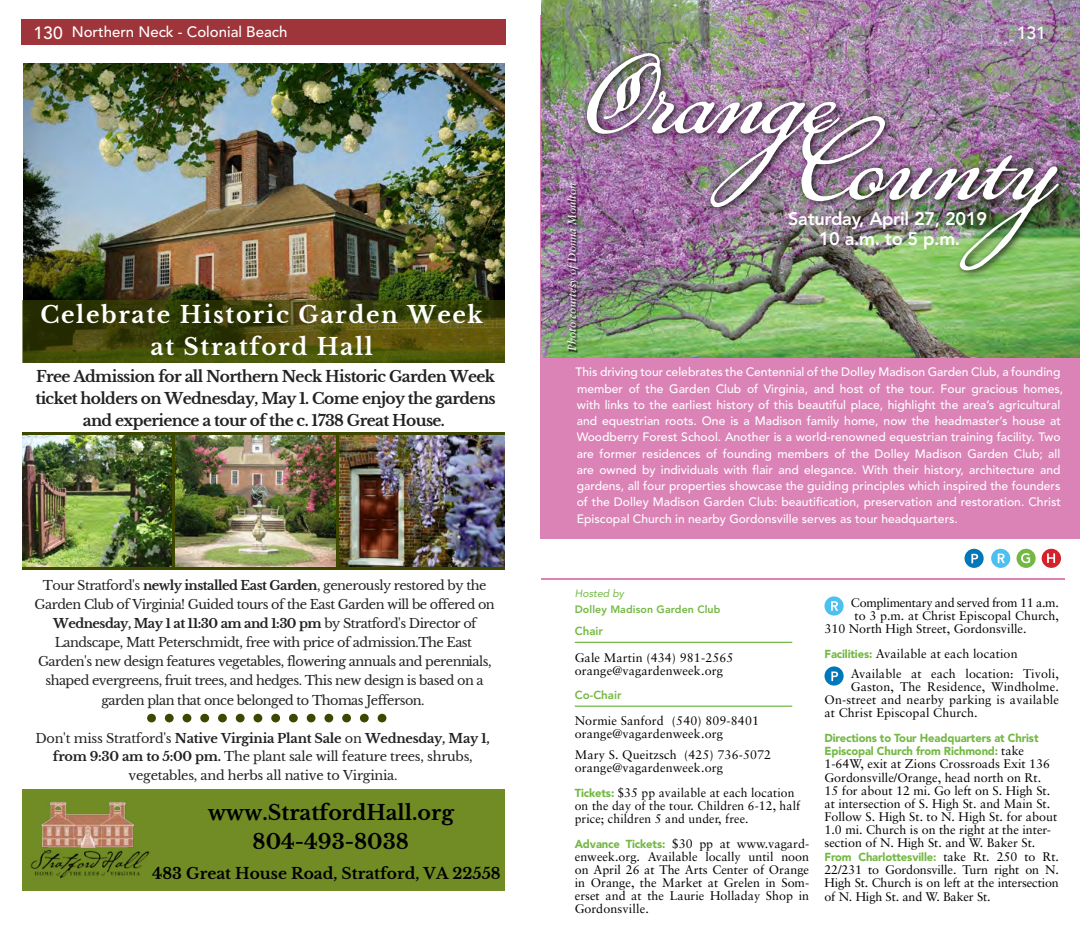
<style>
.page{position:relative;width:1080px;height:945px;background:#fff}
.page>*{position:absolute;margin:0;border:0;box-sizing:border-box;transform-origin:0 0}
.t1{font:119px "Daisy Lau";color:#fff;scale:.94 1}
.t2{font:700 23.12px/31.6px "Libre Baskerville";letter-spacing:.07em;color:#fff;text-align:center}
.t3{font:700 20.5px/28.8px "Libre Baskerville";color:#000;text-align:center}
.t4{font:800 18.12px/20px "Avenir";letter-spacing:-.015em;color:#fff;text-align:center}
.t5{font:500 17.5px "Avenir";color:#fff}
.t6{font:700 15.38px/22px "Libre Baskerville";letter-spacing:-.04em;color:#222;text-align:center}
.t7{font:700 15.38px "Libre Baskerville";color:#000}
.t8{font:500 15px "Avenir";color:#fff}
.t9{font:12.88px/19.1px "Libre Baskerville";letter-spacing:-.04em;color:#222;text-align:center}
.t10{font:12.88px/18.2px "Libre Baskerville";letter-spacing:-.02em;color:#222;text-align:center}
.t11{font:12.5px/13.1px "Sabon";color:#000}
.t12{font:12.5px "Sabon";letter-spacing:-.02em;color:#000}
.t13{font:500 12.12px/16.2px "Avenir";color:#fff}
.t14{font:900 11.5px/13.1px "Avenir";letter-spacing:-.01em;color:#74b844}
.t15{font:800 11.5px "Avenir";color:#74b844}
.t16{font:italic 11.25px "Sabon";color:#fff}
.t17{font:800 10.62px "Avenir";letter-spacing:.01em;color:#74b844}
.t18{font:italic 10.62px "Avenir";color:#74b844}
.s1{font-size:17.5px}
.s2{font-weight:700}
.s3{font-family:"Avenir";font-weight:900;font-size:11.5px;color:#74b844}
.s4{font-family:"Sabon";font-weight:400;font-size:12.5px;color:#000}
</style>
<div class="page">
<hr style="left:575px;top:642px;width:217px;height:1px;background:#74b844">
<hr style="left:575px;top:706px;width:217px;height:1px;background:#74b844">
<svg style="left:824px;top:596px;width:20px;height:20px"></svg>
<svg style="left:831px;top:601px;width:7px;height:10px"></svg>
<svg style="left:824px;top:666px;width:20px;height:20px"></svg>
<svg style="left:831px;top:672px;width:7px;height:9px"></svg>
<div style="left:541px;top:16px;width:539px;height:523px;background:#db82b6"></div>
<hr style="left:541px;top:578px;width:523px;height:2px;background:#db82b6">
<img style="left:541px;top:0;width:539px;height:357px">
<div style="left:582px;top:48px;width:485px;height:231px;background:#000;opacity:.85"></div>
<div style="left:1042px;top:549px;width:19px;height:19px;background:#d3222a;border-radius:50%"></div>
<svg style="left:1047px;top:553px;width:8px;height:10px"></svg>
<div style="left:1017px;top:549px;width:19px;height:19px;background:#74b844;border-radius:50%"></div>
<svg style="left:1021px;top:553px;width:9px;height:10px"></svg>
<div style="left:965px;top:549px;width:19px;height:19px;background:#0077b9;border-radius:50%"></div>
<svg style="left:971px;top:554px;width:7px;height:9px"></svg>
<svg style="left:991px;top:549px;width:19px;height:19px"></svg>
<svg style="left:998px;top:554px;width:7px;height:9px"></svg>
<div style="left:22px;top:19px;width:484px;height:26px;background:#9e353a"></div>
<div style="left:22px;top:790px;width:483px;height:101px;background:#718b25"></div>
<img style="left:30px;top:801px;width:120px;height:78px">
<img style="left:23px;top:64px;width:482px;height:236px">
<svg style="left:22px;top:300px;width:483px;height:63px;background:#43480b"></svg>
<img style="left:22px;top:435px;width:314px;height:132px">
<img style="left:339px;top:435px;width:166px;height:132px">
<div style="left:236px;top:714px;width:9px;height:8px;background:#3d4700;border-radius:50%"></div>
<div style="left:254px;top:714px;width:8px;height:8px;background:#3d4700;border-radius:50%"></div>
<div style="left:218px;top:714px;width:9px;height:8px;background:#3d4700;border-radius:50%"></div>
<div style="left:289px;top:714px;width:9px;height:8px;background:#3d4700;border-radius:50%"></div>
<svg style="left:147px;top:714px;width:9px;height:8px"></svg>
<div style="left:307px;top:714px;width:9px;height:8px;background:#3d4700;border-radius:50%"></div>
<div style="left:165px;top:714px;width:9px;height:8px;background:#3d4700;border-radius:50%"></div>
<div style="left:183px;top:714px;width:8px;height:8px;background:#3d4700;border-radius:50%"></div>
<div style="left:200px;top:714px;width:9px;height:8px;background:#3d4700;border-radius:50%"></div>
<div style="left:271px;top:714px;width:9px;height:8px;background:#3d4700;border-radius:50%"></div>
<div style="left:342px;top:714px;width:9px;height:8px;background:#3d4700;border-radius:50%"></div>
<div style="left:360px;top:714px;width:9px;height:8px;background:#3d4700;border-radius:50%"></div>
<div style="left:324px;top:714px;width:9px;height:8px;background:#3d4700;border-radius:50%"></div>
<div style="left:378px;top:714px;width:8px;height:8px;background:#3d4700;border-radius:50%"></div>
<hr style="left:22px;top:432px;width:483px;height:3px;background:#3d4700">
<hr style="left:22px;top:567px;width:483px;height:3px;background:#3d4700">
<hr style="left:172px;top:435px;width:3px;height:132px;background:#3d4700">
<hr style="left:336px;top:435px;width:3px;height:132px;background:#3d4700">
<div style="left:567px;top:183px;width:13px;height:170px;background:#000;opacity:.95"></div>
<p class="t8" style="left:34px;top:23px;width:255px"><span class="s1">130</span> Northern Neck - Colonial Beach</p>
<h2 class="t2" style="left:40px;top:299px;width:444px">Celebrate Historic Garden Week at Stratford Hall</h2>
<p class="t6" style="left:35px;top:366px;width:462px">Free Admission for all Northern Neck Historic Garden Week ticket holders on Wednesday, May 1. Come enjoy the gardens and experience a tour of the c. 1738 Great House.</p>
<p class="t9" style="left:35px;top:576px;width:462px">Tour Stratford's <span class="s2">newly installed East Garden</span>, generously restored by the Garden Club of Virginia! Guided tours of the East Garden will be offered on <span class="s2">Wednesday, May 1 at 11:30 am and 1:30 pm</span> by Stratford's Director of Landscape, Matt Peterschmidt, free with price of admission.The East Garden's new design features vegetables, flowering annuals and perennials, shaped evergreens, fruit trees, and hedges. This new design is based on a garden plan that once belonged to Thomas Jefferson.</p>
<p class="t10" style="left:36px;top:729px;width:456px">Don't miss Stratford's <span class="s2">Native Virginia Plant Sale</span> on <span class="s2">Wednesday, May 1, from 9:30 am to 5:00 pm.</span> The plant sale will feature trees, shrubs, vegetables, and herbs all native to Virginia.</p>
<h3 class="t3" style="left:208px;top:799px;width:248px">www.StratfordHall.org<br>804-493-8038</h3>
<p class="t7" style="left:152px;top:864px;width:350px">483 Great House Road, Stratford, VA 22558</p>
<p class="t16" style="left:565px;top:351px;width:170px;rotate:-90deg">Photo courtesy of Donna Moulton</p>
<h3 class="t5" style="left:1017px;top:23px;width:31px">131</h3>
<h1 class="t1" style="left:584px;top:23px;width:272px">Orange</h1>
<h1 class="t1" style="left:793px;top:89px;width:283px">County</h1>
<h3 class="t4" style="left:788px;top:209px;width:201px">Saturday, April 27, 2019<br>10 a.m. to 5 p.m.</h3>
<p class="t13" style="left:576px;top:364px;width:489px">This driving tour celebrates the Centennial of the Dolley Madison Garden Club, a founding member of the Garden Club of Virginia, and host of the tour. Four gracious homes, with links to the earliest history of this beautiful place, highlight the area’s agricultural and equestrian roots. One is a Madison family home, now the headmaster’s house at Woodberry Forest School. Another is a world-renowned equestrian training facility. Two are former residences of founding members of the Dolley Madison Garden Club; all are owned by individuals with flair and elegance. With their history, architecture and gardens, all four properties showcase the guiding principles which inspired the founders of the Dolley Madison Garden Club: beautification, preservation and restoration. Christ Episcopal Church in nearby Gordonsville serves as tour headquarters.</p>
<p class="t18" style="left:575px;top:587px;width:51px">Hosted by</p>
<p class="t17" style="left:575px;top:603px;width:147px">Dolley Madison Garden Club</p>
<p class="t15" style="left:575px;top:625px;width:30px">Chair</p>
<p class="t11" style="left:575px;top:650px;width:160px">Gale Martin (434) 981-2565 orange@vagardenweek.org</p>
<p class="t15" style="left:575px;top:689px;width:48px">Co-Chair</p>
<p class="t11" style="left:575px;top:714px;width:186px">Normie Sanford (540) 809-8401 orange@vagardenweek.org</p>
<p class="t11" style="left:575px;top:748px;width:198px">Mary S. Queitzsch (425) 736-5072 orange@vagardenweek.org</p>
<p class="t11" style="left:575px;top:786px;width:227px"><span class="s3">Tickets:</span> $35 pp available at each location on the day of the tour. Children 6-12, half price; children 5 and under, free.</p>
<p class="t11" style="left:575px;top:837px;width:236px;text-align:justify"><span class="s3">Advance Tickets:</span> $30 pp at www.vagard&shy;enweek.org. Available locally until noon on April 26 at The Arts Center of Orange in Orange, the Market at Grelen in Som&shy;erset and at the Laurie Holladay Shop in Gordonsville.</p>
<p class="t12" style="left:851px;top:595px;width:209px">Complimentary and served from 11 a.m.</p>
<p class="t11" style="left:855px;top:609px;width:206px">to 3 p.m. at Christ Episcopal Church,</p>
<p class="t11" style="left:824px;top:622px;width:204px">310 North High Street, Gordonsville.</p>
<p class="t11" style="left:851px;top:643px;width:210px;line-height:20.4px;text-indent:-26px"><span class="s3">Facilities:</span> Available at each location<br>Available at each location: Tivoli,</p>
<p class="t11" style="left:824px;top:680px;width:236px;text-align:justify;text-indent:26px">Gaston, The Residence, Windholme.<br>On-street and nearby parking is available at Christ Episcopal Church.</p>
<p class="t14" style="left:824px;top:732px;width:216px">Directions to Tour Headquarters at Christ<br>Episcopal Church from Richmond: <span class="s4">take</span></p>
<p class="t11" style="left:825px;top:757px;width:234px">1-64W, exit at Zions Crossroads Exit 136<br>Gordonsville/Orange, head north on Rt.<br>15 for about 12 mi. Go left on S. High St. at intersection of S. High St. and Main St.<br>Follow S. High St. to N. High St. for about 1.0 mi. Church is on the right at the inter&shy;section of N. High St. and W. Baker St.</p>
<p class="t14" style="left:824px;top:851px;width:236px">From Charlottesville: <span class="s4">take Rt. 250 to Rt.</span></p>
<p class="t11" style="left:824px;top:863px;width:236px;text-align:justify">22/231 to Gordonsville. Turn right on N.<br>High St. Church is on left at the intersection of N. High St. and W. Baker St.</p>
</div>
